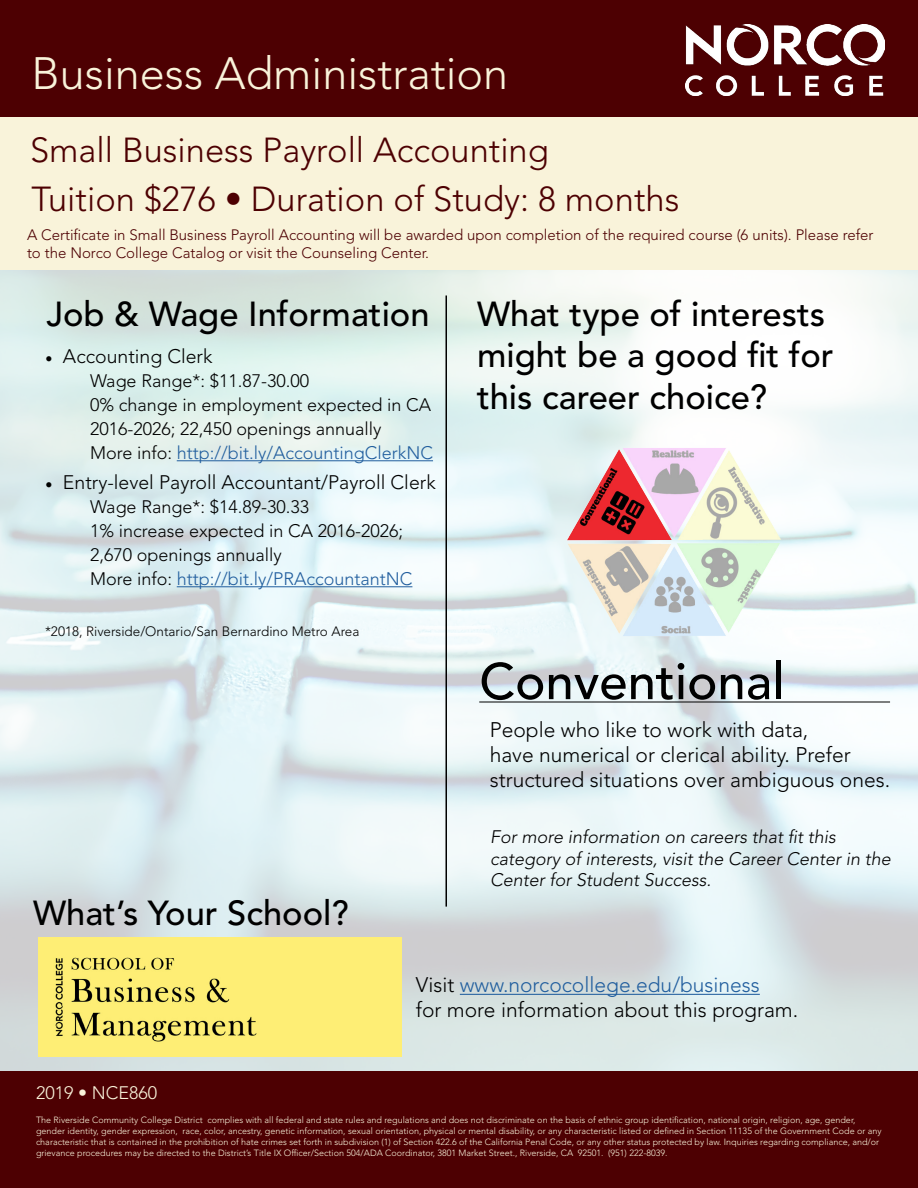
<style>
.page{position:relative;width:918px;height:1188px;background:#fff}
.page>*{position:absolute;margin:0;border:0;box-sizing:border-box;transform-origin:0 0}
.t1{font:500 51px "Avenir LT Std";color:#000}
.t2{font:300 45px "Avenir LT Std";color:#f9f3da}
.t3{font:500 34.5px/41.4px "Avenir LT Std";color:#000}
.t4{font:300 34.5px "Avenir LT Std";color:#4d0002}
.t5{font:300 21px/25.2px "Avenir LT Std";color:#000}
.t6{font:300 19.5px "Avenir LT Std";color:#000}
.t7{font:300 18px/24px "Avenir LT Std";color:#000}
.t8{font:italic 300 18px/21.6px "Avenir LT Std";color:#000}
.t9{font:300 18px "Avenir LT Std";color:#f9f3da}
.t10{font:300 15px/18px "Avenir LT Std";color:#4d0002}
.t11{font:300 13.5px "Avenir LT Std";color:#000}
.t12{font:300 9px/10.8px "Avenir LT Std";color:#f9f3da}
.s1{font-family:"Minion Pro";font-weight:400}
.s2{color:#215e9e}
</style>
<div class="page">
<div style="left:0;top:0;width:918px;height:117px;background:#4d0002"></div>
<div style="left:0;top:1071px;width:918px;height:117px;background:#4d0002"></div>
<img style="left:686px;top:24px;width:198px;height:72px">
<img style="left:0;top:270px;width:918px;height:801px">
<div style="left:0;top:117px;width:918px;height:153px;background:#f9f3da"></div>
<hr style="left:177px;top:460px;width:256px;height:1px;background:#215e9e">
<hr style="left:177px;top:586px;width:235px;height:1px;background:#215e9e">
<img style="left:526px;top:418px;width:297px;height:243px">
<img style="left:38px;top:937px;width:363px;height:120px">
<hr style="left:460px;top:994px;width:300px;height:1px;background:#215e9e">
<hr style="left:479px;top:702px;width:411px;height:1px;background:#000">
<hr style="left:446px;top:296px;width:1px;height:611px;background:#000">
<h2 class="t2" style="left:32px;top:47px;width:478px">Business Administration</h2>
<h3 class="t4" style="left:30px;top:130px;width:520px">Small Business Payroll Accounting</h3>
<h3 class="t4" style="left:32px;top:179px;width:649px">Tuition $276 • Duration of Study: 8 months</h3>
<h3 class="t10" style="left:27px;top:226px;width:848px">A Certificate in Small Business Payroll Accounting will be awarded upon completion of the required course (6 units). Please refer to the Norco College Catalog or visit the Counseling Center.</h3>
<h3 class="t3" style="left:46px;top:294px;width:385px">Job &amp; Wage Information</h3>
<h3 class="t6" style="left:45px;top:345px;width:169px"><span class="s1">•</span> Accounting Clerk</h3>
<h3 class="t7" style="left:90px;top:369px;width:345px">Wage Range*: $11.87-30.00<br>0% change in employment expected in CA 2016-2026; 22,450 openings annually<br>More info: <span class="s2">http://bit.ly/AccountingClerkNC</span></h3>
<h3 class="t6" style="left:45px;top:471px;width:392px"><span class="s1">•</span> Entry-level Payroll Accountant/Payroll Clerk</h3>
<h3 class="t7" style="left:90px;top:495px;width:324px">Wage Range*: $14.89-30.33<br>1% increase expected in CA 2016-2026; 2,670 openings annually<br>More info: <span class="s2">http://bit.ly/PRAccountantNC</span></h3>
<h3 class="t11" style="left:45px;top:623px;width:316px">*2018, Riverside/Ontario/San Bernardino Metro Area</h3>
<h3 class="t3" style="left:33px;top:893px;width:317px">What’s Your School?</h3>
<h3 class="t3" style="left:477px;top:294px;width:358px">What type of interests might be a good fit for this career choice?</h3>
<h1 class="t1" style="left:479px;top:652px;width:307px">Conventional</h1>
<h3 class="t5" style="left:490px;top:717px;width:402px">People who like to work with data,<br>have numerical or clerical ability. Prefer structured situations over ambiguous ones.</h3>
<h3 class="t8" style="left:490px;top:826px;width:402px">For more information on careers that fit this category of interests, visit the Career Center in the<br>Center for Student Success.</h3>
<h3 class="t9" style="left:36px;top:1082px;width:123px">2019 • NCE860</h3>
<h3 class="t5" style="left:416px;top:972px;width:384px">Visit <span class="s2">www.norcocollege.edu/business<br></span>for more information about this program.</h3>
<p class="t12" style="left:36px;top:1115px;width:847px">The Riverside Community College District complies with all federal and state rules and regulations and does not discriminate on the basis of ethnic group identification, national origin, religion, age, gender, gender identity, gender expression, race, color, ancestry, genetic information, sexual orientation, physical or mental disability, or any characteristic listed or defined in Section 11135 of the Government Code or any characteristic that is contained in the prohibition of hate crimes set forth in subdivision (1) of Section 422.6 of the California Penal Code, or any other status protected by law. Inquiries regarding compliance, and/or grievance procedures may be directed to the District’s Title IX Officer/Section 504/ADA Coordinator, 3801 Market Street., Riverside, CA 92501. (951) 222-8039.</p>
</div>
